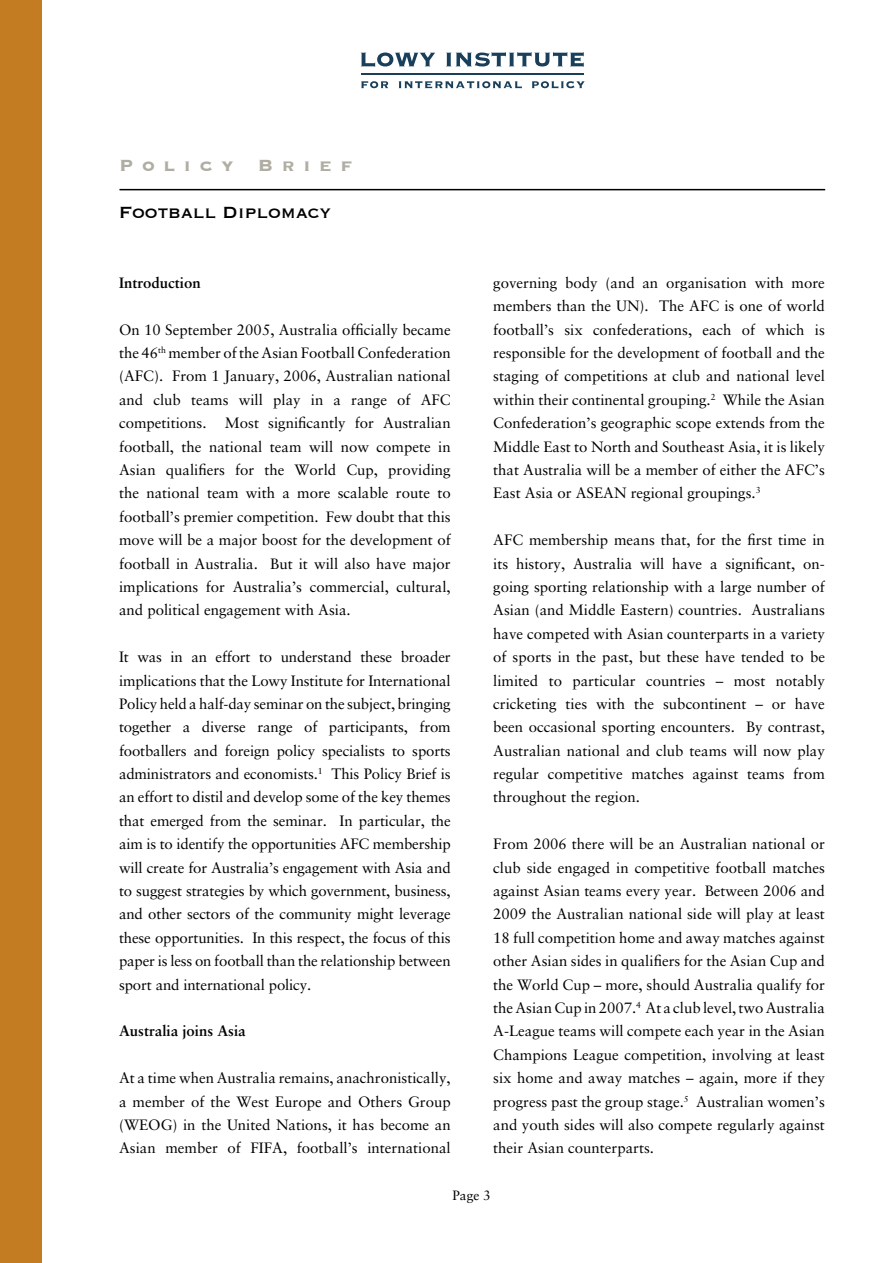
<style>
.page{position:relative;width:893px;height:1263px;background:#fff}
.page>*{position:absolute;margin:0;border:0;box-sizing:border-box;transform-origin:0 0}
.t1{font:21px "Copperplate Thirty One BC";color:#000}
.t2{font:21px "Copperplate Thirty Three BC";letter-spacing:.415em;color:#b0ada3}
.Body_Text{font:15px/23.4px "Sabon";color:#000;text-align:justify}
.Body_Text-2{font:700 15px "Sabon";color:#000}
.Sub_Heading{font:700 15px "Sabon";color:#000}
.t3{font:13.5px "Sabon";color:#000}
</style>
<div class="page">
<hr style="left:119px;top:189px;width:706px;height:1px;background:#000">
<svg style="left:361px;top:53px;width:74px;height:14px"></svg>
<svg style="left:446px;top:52px;width:138px;height:15px"></svg>
<svg style="left:361px;top:81px;width:27px;height:7px"></svg>
<svg style="left:399px;top:81px;width:123px;height:8px"></svg>
<svg style="left:532px;top:81px;width:53px;height:8px"></svg>
<hr style="left:361px;top:73px;width:223px;height:1px;background:#193f5b">
<div style="left:0;top:0;width:42px;height:1263px;background:#c37c22"></div>
<p class="t2" style="left:119px;top:155px;width:234px">Policy Brief</p>
<p class="t1" style="left:119px;top:201px;width:213px">Football Diplomacy</p>
<p class="Sub_Heading" style="left:119px;top:273px;width:83px">Introduction</p>
<p class="Body_Text" style="left:119px;top:318px;width:333px">On 10 September 2005, Australia officially became the 46<sup>th</sup> member of the Asian Football Confederation (AFC). From 1 January, 2006, Australian national and club teams will play in a range of AFC competitions. Most significantly for Australian football, the national team will now compete in Asian qualifiers for the World Cup, providing the national team with a more scalable route to football’s premier competition. Few doubt that this move will be a major boost for the development of football in Australia. But it will also have major implications for Australia’s commercial, cultural, and political engagement with Asia.</p>
<p class="Body_Text" style="left:119px;top:645px;width:333px">It was in an effort to understand these broader implications that the Lowy Institute for International Policy held a half-day seminar on the subject, bringing together a diverse range of participants, from footballers and foreign policy specialists to sports administrators and economists.<sup>1</sup> This Policy Brief is an effort to distil and develop some of the key themes that emerged from the seminar. In particular, the aim is to identify the opportunities AFC membership will create for Australia’s engagement with Asia and to suggest strategies by which government, business, and other sectors of the community might leverage these opportunities. In this respect, the focus of this paper is less on football than the relationship between sport and international policy.</p>
<p class="Body_Text-2" style="left:119px;top:1022px;width:128px">Australia joins Asia</p>
<p class="Body_Text" style="left:119px;top:1066px;width:333px">At a time when Australia remains, anachronistically, a member of the West Europe and Others Group (WEOG) in the United Nations, it has become an Asian member of FIFA, football’s international</p>
<p class="Body_Text" style="left:493px;top:271px;width:333px">governing body (and an organisation with more members than the UN). The AFC is one of world football’s six confederations, each of which is responsible for the development of football and the staging of competitions at club and national level within their continental grouping.<sup>2</sup> While the Asian Confederation’s geographic scope extends from the Middle East to North and Southeast Asia, it is likely that Australia will be a member of either the AFC’s East Asia or ASEAN regional groupings.<sup>3</sup></p>
<p class="Body_Text" style="left:493px;top:528px;width:333px">AFC membership means that, for the first time in its history, Australia will have a significant, on&shy;going sporting relationship with a large number of Asian (and Middle Eastern) countries. Australians have competed with Asian counterparts in a variety of sports in the past, but these have tended to be limited to particular countries – most notably cricketing ties with the subcontinent – or have been occasional sporting encounters. By contrast, Australian national and club teams will now play regular competitive matches against teams from throughout the region.</p>
<p class="Body_Text" style="left:493px;top:832px;width:333px">From 2006 there will be an Australian national or club side engaged in competitive football matches against Asian teams every year. Between 2006 and 2009 the Australian national side will play at least 18 full competition home and away matches against other Asian sides in qualifiers for the Asian Cup and the World Cup – more, should Australia qualify for the Asian Cup in 2007.<sup>4</sup> At a club level, two Australia A-League teams will compete each year in the Asian Champions League competition, involving at least six home and away matches – again, more if they progress past the group stage.<sup>5</sup> Australian women’s and youth sides will also compete regularly against their Asian counterparts.</p>
<p class="t3" style="left:452px;top:1187px;width:40px">Page 3</p>
</div>
